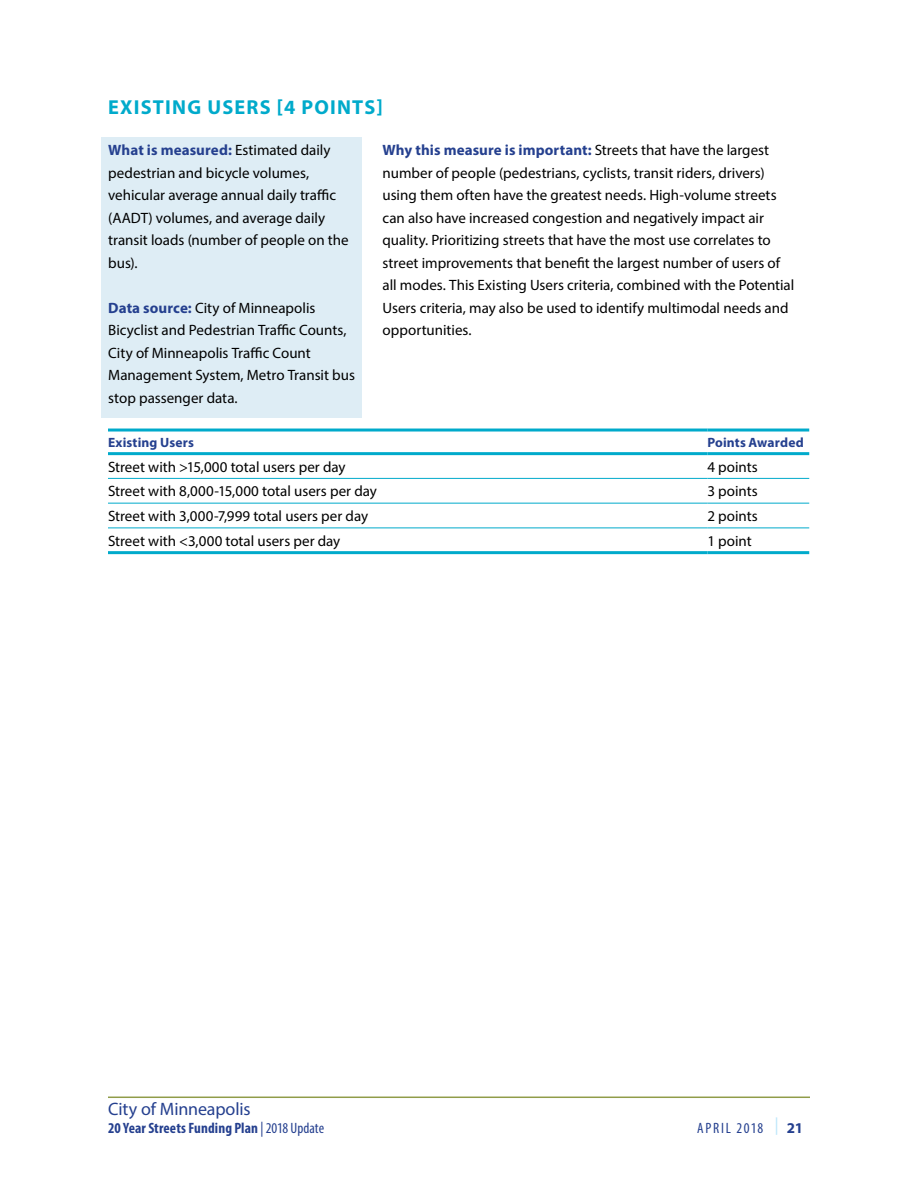
<style>
.page{position:relative;width:918px;height:1188px;background:#fff}
.page>*{position:absolute;margin:0;border:0;box-sizing:border-box;transform-origin:0 0}
.t1{font:700 20.25px "Myriad Pro";letter-spacing:.06em;color:#00aacb}
.t2{font:18px "Myriad Pro";letter-spacing:-.01em;color:#25408f}
.t3{font:15px/22.5px "Myriad Pro";color:#000}
.t4{font:700 condensed 15px "Myriad Pro";letter-spacing:.01em;color:#25408f}
.t5{font:condensed 15px "Myriad Pro";letter-spacing:.115em;color:#25408f}
.t6{font:700 15px "Myriad Pro";color:#25408f}
.t7{font:700 13.5px "Myriad Pro";letter-spacing:.01em;color:#25408f}
.s1{font-weight:700;color:#25408f}
.s2{font-weight:400}
</style>
<div class="page">
<hr style="left:108px;top:1097px;width:702px;height:1px;background:#909c49">
<svg style="left:776px;top:1117px;width:1px;height:18px"></svg>
<div style="left:101px;top:137px;width:261px;height:280px;background:#deedf5"></div>
<hr style="left:108px;top:429px;width:599px;height:3px;background:#00aacb">
<hr style="left:707px;top:429px;width:102px;height:3px;background:#00aacb">
<hr style="left:108px;top:452px;width:599px;height:3px;background:#00aacb">
<hr style="left:707px;top:452px;width:102px;height:3px;background:#00aacb">
<hr style="left:108px;top:551px;width:599px;height:3px;background:#00aacb">
<hr style="left:707px;top:551px;width:102px;height:3px;background:#00aacb">
<hr style="left:108px;top:478px;width:599px;height:1px;background:#00aacb">
<hr style="left:707px;top:478px;width:102px;height:1px;background:#00aacb">
<hr style="left:108px;top:503px;width:599px;height:1px;background:#00aacb">
<hr style="left:707px;top:503px;width:102px;height:1px;background:#00aacb">
<hr style="left:108px;top:528px;width:599px;height:1px;background:#00aacb">
<hr style="left:707px;top:528px;width:102px;height:1px;background:#00aacb">
<h1 class="t1" style="left:108px;top:94px;width:276px">EXISTING USERS [4 POINTS]</h1>
<p class="t3" style="left:108px;top:139px;width:242px"><span class="s1">What is measured:</span> Estimated daily pedestrian and bicycle volumes, vehicular average annual daily traffic (AADT) volumes, and average daily transit loads (number of people on the bus).</p>
<p class="t3" style="left:108px;top:296px;width:248px"><span class="s1">Data source:</span> City of Minneapolis Bicyclist and Pedestrian Traffic Counts, City of Minneapolis Traffic Count Management System, Metro Transit bus stop passenger data.</p>
<p class="t7" style="left:108px;top:434px;width:87px">Existing Users</p>
<p class="t7" style="left:707px;top:434px;width:98px">Points Awarded</p>
<p class="t3" style="left:108px;top:455px;width:239px">Street with &gt;15,000 total users per day</p>
<p class="t3" style="left:707px;top:455px;width:52px">4 points</p>
<p class="t3" style="left:108px;top:480px;width:270px">Street with 8,000-15,000 total users per day</p>
<p class="t3" style="left:707px;top:480px;width:52px">3 points</p>
<p class="t3" style="left:108px;top:505px;width:262px">Street with 3,000-7,999 total users per day</p>
<p class="t3" style="left:707px;top:505px;width:52px">2 points</p>
<p class="t3" style="left:108px;top:529px;width:234px">Street with &lt;3,000 total users per day</p>
<p class="t3" style="left:707px;top:529px;width:46px">1 point</p>
<p class="t3" style="left:383px;top:139px;width:413px"><span class="s1">Why this measure is important:</span> Streets that have the largest number of people (pedestrians, cyclists, transit riders, drivers) using them often have the greatest needs. High-volume streets can also have increased congestion and negatively impact air quality. Prioritizing streets that have the most use correlates to street improvements that benefit the largest number of users of all modes. This Existing Users criteria, combined with the Potential Users criteria, may also be used to identify multimodal needs and opportunities.</p>
<p class="t2" style="left:108px;top:1098px;width:144px">City of Minneapolis</p>
<p class="t4" style="left:108px;top:1119px;width:217px">20 Year Streets Funding Plan <span class="s2">|2018 Update</span></p>
<p class="t5" style="left:697px;top:1119px;width:68px">APRIL 2018</p>
<p class="t6" style="left:787px;top:1118px;width:18px">21</p>
</div>
